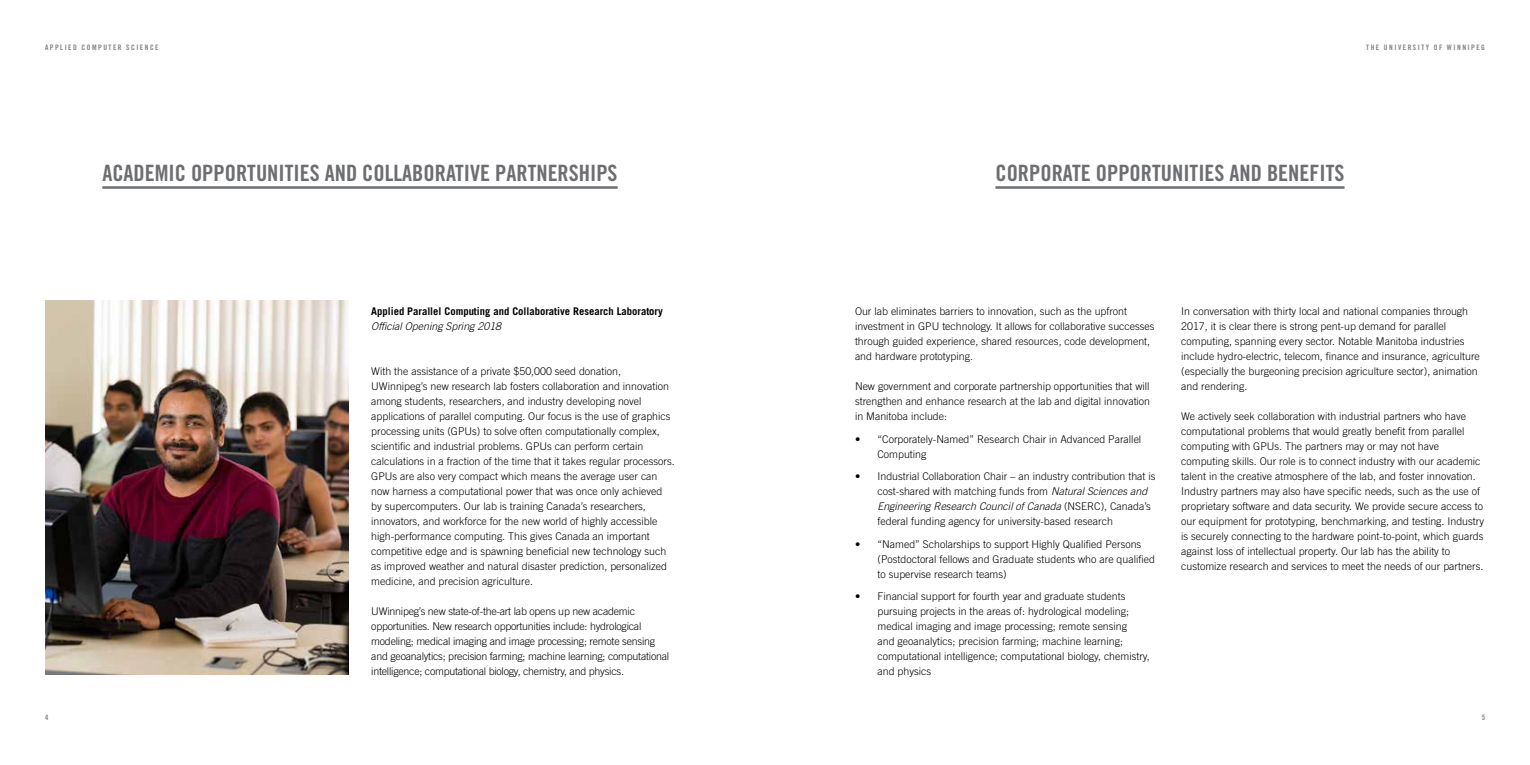
<style>
.page{position:relative;width:1530px;height:765px;background:#fff}
.page>*{position:absolute;margin:0;border:0;box-sizing:border-box;transform-origin:0 0}
.t1{font:22.5px "Trade Gothic LT Std Bd Cn 20";color:#6d6e71}
.t2{font:300 10.62px/15px "Trade Gothic LT Std";color:#000}
.t3{font:300 10.62px/15px "Trade Gothic LT Std";letter-spacing:-.02em;color:#000}
.t4{font:700 10.62px "Trade Gothic LT Std";color:#000}
.t5{font:italic 300 10.62px "Trade Gothic LT Std";color:#000}
.t6{font:7.5px "Trade Gothic LT Std Bd Cn 20";letter-spacing:.2em;color:#808285}
.s1{font-style:italic}
</style>
<div class="page">
<hr style="left:102px;top:186px;width:516px;height:3px;background:#6d6e71">
<hr style="left:995px;top:186px;width:350px;height:3px;background:#6d6e71">
<img style="left:45px;top:300px;width:304px;height:375px">
<p class="t6" style="left:45px;top:43px;width:115px">APPLIED COMPUTER SCIENCE</p>
<p class="t6" style="left:1366px;top:43px;width:120px">THE UNIVERSITY OF WINNIPEG</p>
<h1 class="t1" style="left:102px;top:159px;width:517px">ACADEMIC OPPORTUNITIES AND COLLABORATIVE PARTNERSHIPS</h1>
<p class="t4" style="left:371px;top:305px;width:293px">Applied Parallel Computing and Collaborative Research Laboratory</p>
<p class="t5" style="left:371px;top:320px;width:131px">Official Opening Spring 2018</p>
<p class="t2" style="left:371px;top:364px;width:305px">With the assistance of a private $50,000 seed donation, UWinnipeg’s new research lab fosters collaboration and innovation among students, researchers, and industry developing novel applications of parallel computing. Our focus is the use of graphics processing units (GPUs) to solve often computationally complex, scientific and industrial problems. GPUs can perform certain calculations in a fraction of the time that it takes regular processors.<br>GPUs are also very compact which means the average user can now harness a computational power that was once only achieved by supercomputers. Our lab is training Canada’s researchers, innovators, and workforce for the new world of highly accessible high-performance computing. This gives Canada an important competitive edge and is spawning beneficial new technology such as improved weather and natural disaster prediction, personalized medicine, and precision agriculture.</p>
<p class="t3" style="left:371px;top:604px;width:300px">UWinnipeg’s new state-of-the-art lab opens up new academic opportunities. New research opportunities include: hydrological modeling; medical imaging and image processing; remote sensing and geoanalytics; precision farming; machine learning; computational intelligence; computational biology, chemistry, and physics.</p>
<h1 class="t1" style="left:995px;top:159px;width:351px">CORPORATE OPPORTUNITIES AND BENEFITS</h1>
<p class="t2" style="left:855px;top:304px;width:301px">Our lab eliminates barriers to innovation, such as the upfront investment in GPU technology. It allows for collaborative successes through guided experience, shared resources, code development, and hardware prototyping.</p>
<p class="t2" style="left:855px;top:379px;width:297px;text-align:justify">New government and corporate partnership opportunities that will strengthen and enhance research at the lab and digital innovation in Manitoba include:</p>
<p class="t2" style="left:878px;top:431px;width:265px;text-indent:-23px">• “Corporately-Named” Research Chair in Advanced Parallel<br>Computing</p>
<p class="t2" style="left:878px;top:469px;width:280px;text-indent:-23px">• Industrial Collaboration Chair – an industry contribution that is cost-shared with matching funds from <span class="s1">Natural Sciences and Engineering Research Council of Canada</span> (NSERC), Canada’s federal funding agency for university-based research</p>
<p class="t2" style="left:878px;top:536px;width:279px;text-indent:-23px">• “Named” Scholarships to support Highly Qualified Persons (Postdoctoral fellows and Graduate students who are qualified to supervise research teams)</p>
<p class="t2" style="left:878px;top:589px;width:274px;text-indent:-23px">• Financial support for fourth year and graduate students pursuing projects in the areas of: hydrological modeling; medical imaging and image processing; remote sensing<br>and geoanalytics; precision farming; machine learning; computational intelligence; computational biology, chemistry, and physics</p>
<p class="t2" style="left:1181px;top:304px;width:300px">In conversation with thirty local and national companies through 2017, it is clear there is strong pent-up demand for parallel computing, spanning every sector. Notable Manitoba industries include hydro-electric, telecom, finance and insurance, agriculture (especially the burgeoning precision agriculture sector), animation and rendering.</p>
<p class="t2" style="left:1181px;top:409px;width:304px">We actively seek collaboration with industrial partners who have computational problems that would greatly benefit from parallel computing with GPUs. The partners may or may not have computing skills. Our role is to connect industry with our academic talent in the creative atmosphere of the lab, and foster innovation.<br>Industry partners may also have specific needs, such as the use of proprietary software and data security. We provide secure access to our equipment for prototyping, benchmarking, and testing. Industry is securely connecting to the hardware point-to-point, which guards against loss of intellectual property. Our lab has the ability to customize research and services to meet the needs of our partners.</p>
<p class="t6" style="left:45px;top:713px;width:5px">4</p>
<p class="t6" style="left:1482px;top:713px;width:5px">5</p>
</div>
